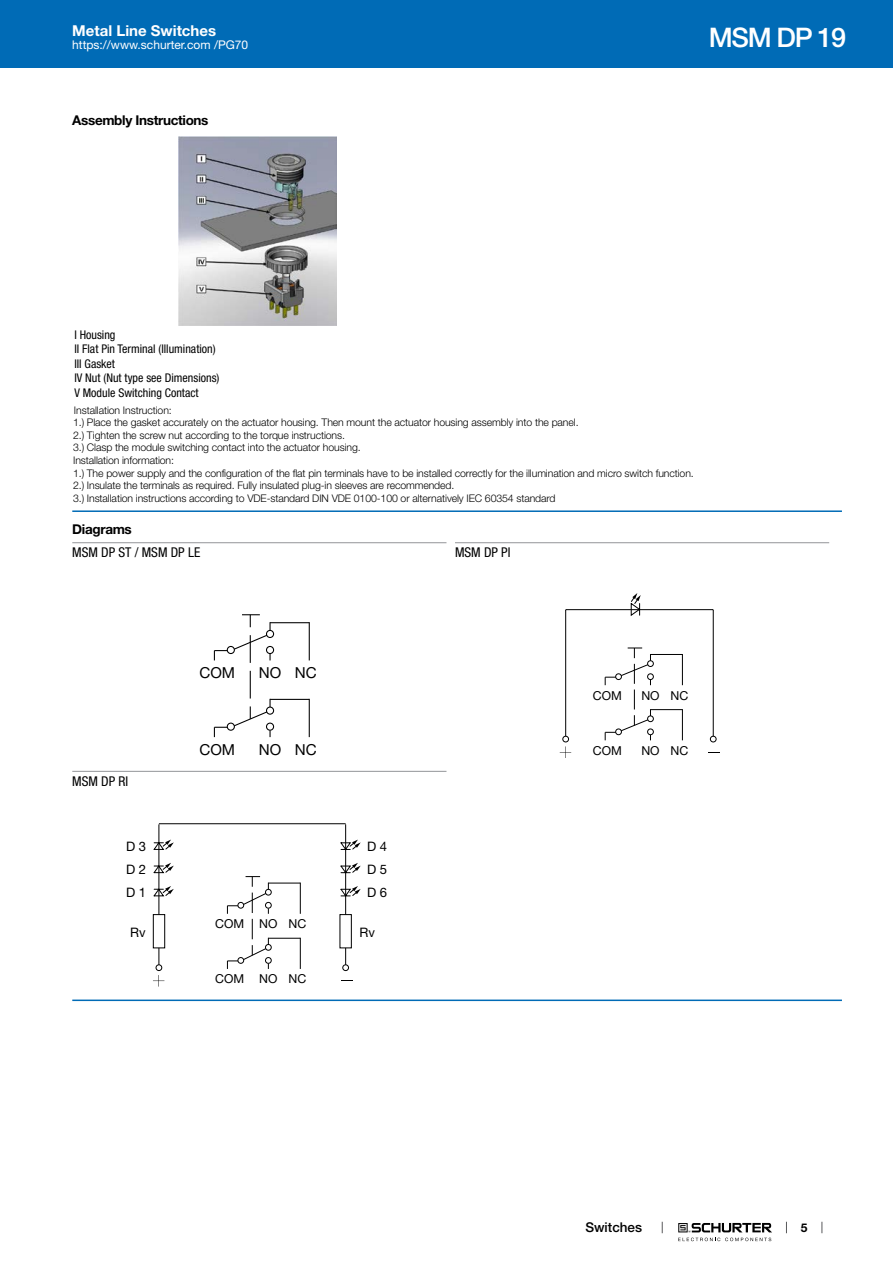
<style>
.page{position:relative;width:893px;height:1263px;background:#fff}
.page>*{position:absolute;margin:0;border:0;box-sizing:border-box;transform-origin:0 0}
.t1{font:500 27px "Helvetica Neue LT";letter-spacing:-.05em;color:#fff}
.t2{font:15.15px "Helvetica Neue LT";color:#000}
.t3{font:700 15px "Helvetica Neue LT";color:#fff}
.t4{font:condensed 13.5px "Helvetica Neue LT";color:#000}
.t5{font:700 13.5px "Helvetica Neue LT";letter-spacing:-.025em;color:#000}
.t6{font:500 13.5px "Helvetica Neue LT";color:#000}
.t7{font:13.05px/23.2px "Helvetica Neue LT";color:#000;text-align:justify}
.t8{font:12.3px "Helvetica Neue LT";color:#000}
.t9{font:condensed 12px/14.4px "Helvetica Neue LT";color:#000}
.t10{font:12px "Helvetica Neue LT";color:#fff}
.t11{font:700 12px "Helvetica Neue LT";color:#000}
.t12{font:300 10.5px/12.6px "Helvetica Neue LT";letter-spacing:-.01em;color:#000}
</style>
<div class="page">
<svg style="left:678px;top:1223px;width:94px;height:18px"></svg>
<div style="left:0;top:0;width:893px;height:68px;background:#006bb6"></div>
<img style="left:178px;top:136px;width:158px;height:189px">
<hr style="left:72px;top:510px;width:770px;height:2px;background:#006bb6">
<hr style="left:72px;top:542px;width:374px;height:1px;background:#939598">
<svg style="left:213px;top:614px;width:97px;height:124px"></svg>
<div style="left:227px;top:646px;width:7px;height:7px;background:#fff;border-radius:50%"></div>
<div style="left:227px;top:646px;width:8px;height:8px;border:1px solid #000;border-radius:50%"></div>
<div style="left:266px;top:630px;width:8px;height:7px;background:#fff;border-radius:50%"></div>
<div style="left:266px;top:630px;width:8px;height:8px;border:1px solid #000;border-radius:50%"></div>
<hr style="left:455px;top:542px;width:374px;height:1px;background:#939598">
<hr style="left:566px;top:609px;width:147px;height:1px;background:#000">
<hr style="left:713px;top:610px;width:1px;height:129px;background:#000">
<hr style="left:565px;top:610px;width:1px;height:129px;background:#000">
<svg style="left:630px;top:593px;width:11px;height:23px"></svg>
<svg style="left:560px;top:736px;width:11px;height:22px"></svg>
<svg style="left:604px;top:647px;width:113px;height:96px"></svg>
<div style="left:647px;top:660px;width:7px;height:7px;border:1px solid #000;border-radius:50%"></div>
<hr style="left:72px;top:771px;width:374px;height:1px;background:#939598">
<hr style="left:159px;top:823px;width:187px;height:1px;background:#000">
<hr style="left:345px;top:824px;width:1px;height:144px;background:#000">
<hr style="left:158px;top:824px;width:1px;height:144px;background:#000">
<div style="left:153px;top:914px;width:12px;height:34px;background:#fff;border:1px solid #000"></div>
<div style="left:156px;top:964px;width:6px;height:7px;border:1px solid #000;border-radius:50%"></div>
<svg style="left:153px;top:839px;width:21px;height:12px"></svg>
<svg style="left:153px;top:863px;width:21px;height:11px"></svg>
<svg style="left:153px;top:886px;width:21px;height:11px"></svg>
<svg style="left:340px;top:839px;width:21px;height:12px"></svg>
<svg style="left:153px;top:965px;width:11px;height:21px"></svg>
<svg style="left:341px;top:980px;width:12px;height:1px"></svg>
<svg style="left:227px;top:863px;width:134px;height:108px"></svg>
<div style="left:265px;top:889px;width:7px;height:6px;border:1px solid #000;border-radius:50%"></div>
<hr style="left:72px;top:999px;width:770px;height:2px;background:#006bb6">
<h3 class="t3" style="left:72px;top:21px;width:145px">Metal Line Switches</h3>
<p class="t10" style="left:72px;top:38px;width:178px">https://www.schurter.com /PG70</p>
<p class="t5" style="left:72px;top:112px;width:138px">Assembly Instructions</p>
<h1 class="t1" style="left:709px;top:21px;width:139px">MSM DP 19</h1>
<p class="t9" style="left:74px;top:327px;width:147px">I Housing<br>II Flat Pin Terminal (Illumination)<br>III Gasket<br>IV Nut (Nut type see Dimensions)<br>V Module Switching Contact</p>
<p class="t12" style="left:73px;top:403px;width:622px">Installation Instruction:<br>1.) Place the gasket accurately on the actuator housing. Then mount the actuator housing assembly into the panel.<br>2.) Tighten the screw nut according to the torque instructions.<br>3.) Clasp the module switching contact into the actuator housing.<br>Installation information:<br>1.) The power supply and the configuration of the flat pin terminals have to be installed correctly for the illumination and micro switch function.<br>2.) Insulate the terminals as required. Fully insulated plug-in sleeves are recommended.<br>3.) Installation instructions according to VDE-standard DIN VDE 0100-100 or alternatively IEC 60354 standard</p>
<p class="t5" style="left:72px;top:521px;width:61px">Diagrams</p>
<p class="t4" style="left:72px;top:545px;width:129px">MSM DP ST / MSM DP LE</p>
<p class="t4" style="left:455px;top:545px;width:57px">MSM DP PI</p>
<h2 class="t2" style="left:199px;top:664px;width:37px">COM</h2>
<h2 class="t2" style="left:259px;top:664px;width:59px">NO NC</h2>
<p class="t4" style="left:72px;top:773px;width:57px">MSM DP RI</p>
<h2 class="t2" style="left:199px;top:740px;width:37px">COM</h2>
<h2 class="t2" style="left:259px;top:740px;width:59px">NO NC</h2>
<p class="t7" style="left:126px;top:834px;width:22px">D 3<br>D 2<br>D 1</p>
<p class="t7" style="left:367px;top:834px;width:22px">D 4<br>D 5<br>D 6</p>
<p class="t8" style="left:215px;top:916px;width:93px">COM NO NC</p>
<p class="t7" style="left:130px;top:920px;width:17px">Rv</p>
<p class="t7" style="left:360px;top:920px;width:17px">Rv</p>
<p class="t8" style="left:215px;top:971px;width:93px">COM NO NC</p>
<p class="t8" style="left:593px;top:688px;width:31px">COM</p>
<p class="t8" style="left:641px;top:688px;width:49px">NO NC</p>
<p class="t8" style="left:593px;top:743px;width:31px">COM</p>
<p class="t8" style="left:641px;top:743px;width:49px">NO NC</p>
<p class="t6" style="left:585px;top:1219px;width:58px">Switches</p>
<p class="t11" style="left:801px;top:1220px;width:8px">5</p>
</div>
